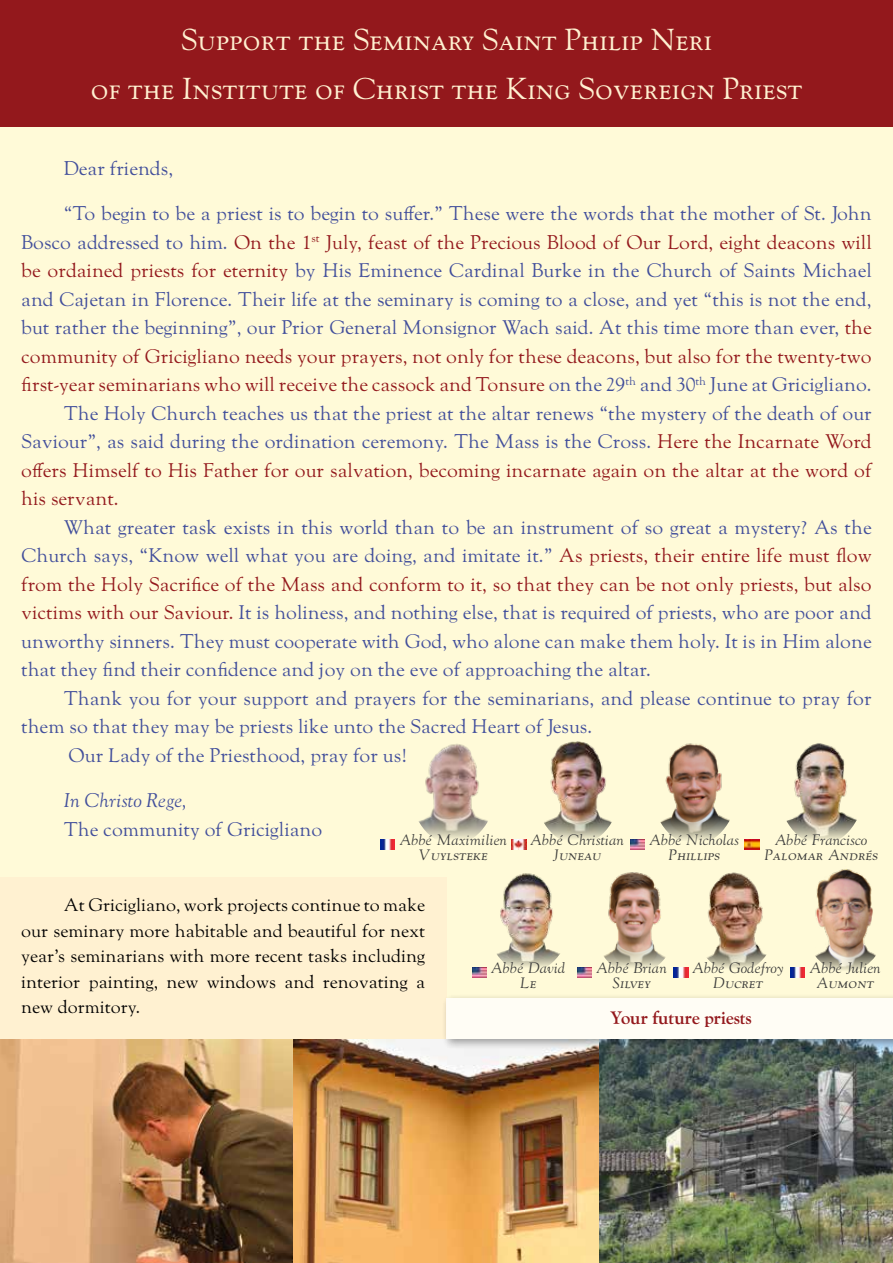
<style>
.page{position:relative;width:893px;height:1263px;background:#fffad8}
.page>*{position:absolute;margin:0;border:0;box-sizing:border-box;transform-origin:0 0}
.t1{font:30px/48.8px "LTC Goudy Oldstyle Pro";color:#fff1d1;text-align:center}
.t2{font:19.5px/28.5px "LTC Goudy Oldstyle Pro";color:#414e9b;text-align:justify}
.t3{font:19.5px "LTC Goudy Oldstyle Pro";color:#93181c}
.t4{font:italic 19.5px "LTC Goudy Oldstyle Pro";color:#414e9b}
.t5{font:18px/25.5px "LTC Goudy Oldstyle Pro";color:#000;text-align:justify}
.t6{font:700 18px "LTC Goudy Oldstyle Pro";color:#93181c}
.t7{font:italic 14.85px/14.9px "LTC Goudy Oldstyle Pro";color:#3c3c3b;text-align:center}
.s1{color:#414e9b}
.s2{color:#93181c}
</style>
<div class="page">
<div style="left:0;top:0;width:893px;height:126px;background:#93181c"></div>
<div style="left:0;top:877px;width:446px;height:163px;background:#fff1d1"></div>
<img style="left:0;top:1039px;width:893px;height:224px">
<img style="left:418px;top:744px;width:70px;height:95px">
<img style="left:380px;top:840px;width:15px;height:9px">
<img style="left:544px;top:741px;width:68px;height:98px">
<img style="left:511px;top:840px;width:15px;height:10px">
<img style="left:660px;top:743px;width:70px;height:97px">
<img style="left:630px;top:840px;width:15px;height:10px">
<img style="left:786px;top:743px;width:71px;height:97px">
<img style="left:745px;top:840px;width:14px;height:10px">
<img style="left:497px;top:873px;width:63px;height:94px">
<img style="left:472px;top:967px;width:15px;height:10px">
<img style="left:604px;top:872px;width:70px;height:102px">
<img style="left:577px;top:967px;width:15px;height:10px">
<img style="left:706px;top:872px;width:61px;height:96px">
<img style="left:674px;top:967px;width:14px;height:10px">
<img style="left:815px;top:869px;width:61px;height:101px">
<img style="left:790px;top:967px;width:15px;height:10px">
<div style="left:441px;top:993px;width:452px;height:57px;background:#000;opacity:.49"></div>
<div style="left:446px;top:998px;width:447px;height:41px;background:#fffdf5"></div>
<h1 class="t1" style="left:90px;top:16px;width:714px">Support the Seminary Saint Philip Neri<br>of the Institute of Christ the King Sovereign Priest</h1>
<p class="t2" style="left:64px;top:154px;width:111px">Dear friends,</p>
<p class="t2" style="left:64px;top:200px;width:809px">“To begin to be a priest is to begin to suffer.” These were the words that the mother of St. John</p>
<p class="t3" style="left:21px;top:231px;width:852px"><span class="s1">Bosco addressed to him.</span> On the 1<sup>st</sup> July, feast of the Precious Blood of Our Lord, eight deacons will</p>
<p class="t2" style="left:21px;top:257px;width:852px"><span class="s2">be ordained priests for eternity</span> by His Eminence Cardinal Burke in the Church of Saints Michael</p>
<p class="t2" style="left:21px;top:285px;width:852px">and Cajetan in Florence. Their life at the seminary is coming to a close, and yet “this is not the end,</p>
<p class="t2" style="left:21px;top:314px;width:852px">but rather the beginning”, our Prior General Monsignor Wach said. At this time more than ever, <span class="s2">the</span></p>
<p class="t3" style="left:21px;top:345px;width:852px">community of Gricigliano needs your prayers, not only for these deacons, but also for the twenty-two</p>
<p class="t3" style="left:21px;top:373px;width:852px">first-year seminarians who will receive the cassock and Tonsure <span class="s1">on the 29</span><sup>th</sup> <span class="s1">and 30</span><sup>th</sup> <span class="s1">June at Gricigliano.</span></p>
<p class="t2" style="left:64px;top:399px;width:809px">The Holy Church teaches us that the priest at the altar renews “the mystery of the death of our</p>
<p class="t2" style="left:21px;top:428px;width:852px">Saviour”, as said during the ordination ceremony. The Mass is the Cross. <span class="s2">Here the Incarnate Word</span></p>
<p class="t3" style="left:21px;top:459px;width:853px">offers Himself to His Father for our salvation, becoming incarnate again on the altar at the word of</p>
<p class="t3" style="left:21px;top:487px;width:99px">his servant.</p>
<p class="t2" style="left:21px;top:513px;width:852px;text-indent:43px">What greater task exists in this world than to be an instrument of so great a mystery? As the Church says, “Know well what you are doing, and imitate it.” <span class="s2">As priests, their entire life must flow from the Holy Sacrifice of the Mass and conform to it, so that they can be not only priests, but also victims with our Saviour.</span> It is holiness, and nothing else, that is required of priests, who are poor and unworthy sinners. They must cooperate with God, who alone can make them holy. It is in Him alone that they find their confidence and joy on the eve of approaching the altar.</p>
<p class="t2" style="left:64px;top:684px;width:809px">Thank you for your support and prayers for the seminarians, and please continue to pray for</p>
<p class="t2" style="left:21px;top:713px;width:573px">them so that they may be priests like unto the Sacred Heart of Jesus.</p>
<p class="t2" style="left:69px;top:741px;width:340px">Our Lady of the Priesthood, pray for us!</p>
<p class="t4" style="left:64px;top:789px;width:125px">In Christo Rege,</p>
<p class="t2" style="left:64px;top:815px;width:260px">The community of Gricigliano</p>
<p class="t7" style="left:399px;top:833px;width:109px">Abbé Maximilien<br>Vuylsteke</p>
<p class="t7" style="left:530px;top:833px;width:95px">Abbé Christian<br>Juneau</p>
<p class="t7" style="left:649px;top:833px;width:91px">Abbé Nicholas<br>Phillips</p>
<p class="t7" style="left:764px;top:833px;width:115px">Abbé Francisco<br>Palomar AndrÉs</p>
<p class="t5" style="left:21px;top:893px;width:405px;text-indent:43px">At Gricigliano, work projects continue to make our seminary more habitable and beautiful for next year’s seminarians with more recent tasks including interior painting, new windows and renovating a new dormitory.</p>
<p class="t7" style="left:491px;top:961px;width:76px">Abbé David<br>Le</p>
<p class="t7" style="left:596px;top:961px;width:72px">Abbé Brian<br>Silvey</p>
<p class="t7" style="left:692px;top:961px;width:93px">Abbé Godefroy<br>Ducret</p>
<p class="t7" style="left:809px;top:961px;width:73px">Abbé Julien<br>Aumont</p>
<p class="t6" style="left:610px;top:1007px;width:143px">Your future priests</p>
</div>
